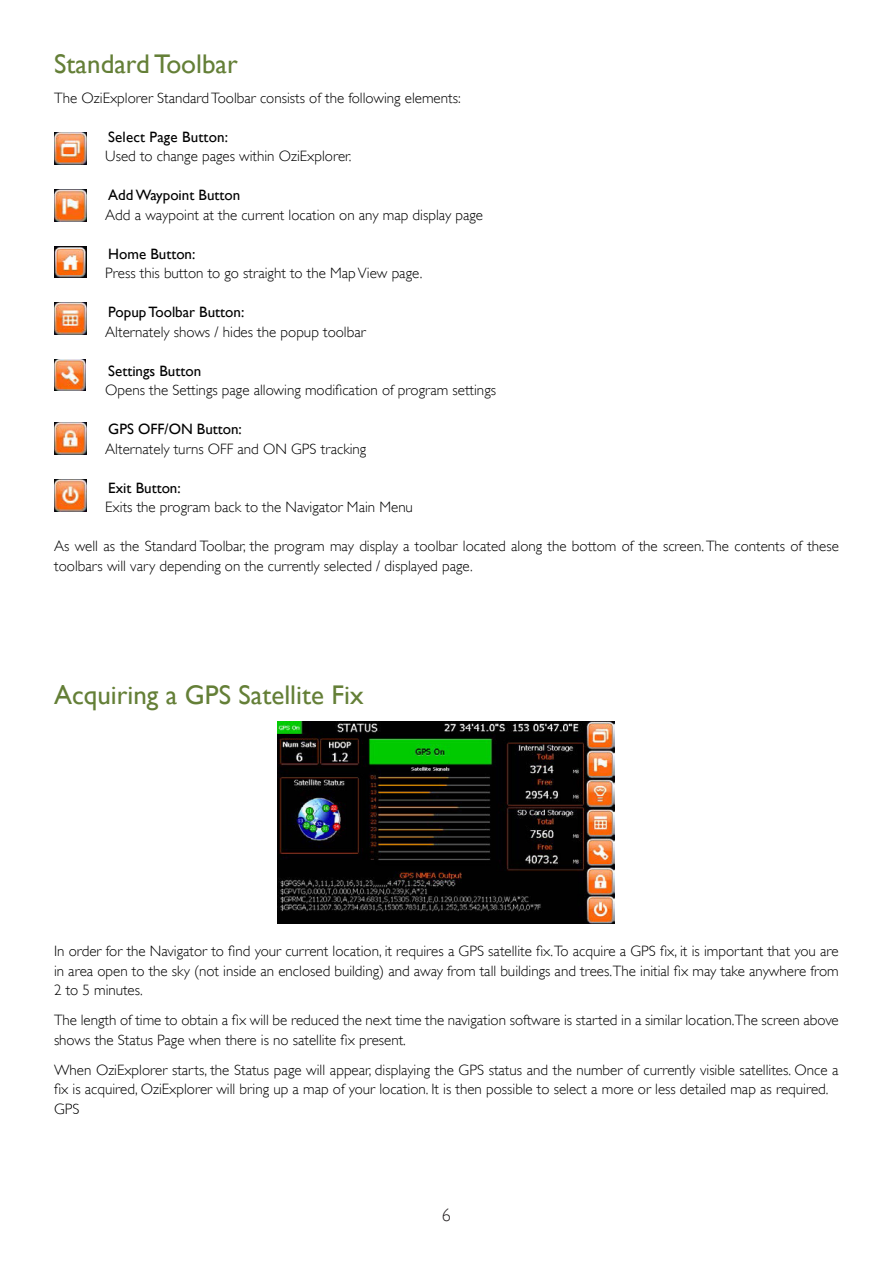
<style>
.page{position:relative;width:893px;height:1263px;background:#fff}
.page>*{position:absolute;margin:0;border:0;box-sizing:border-box;transform-origin:0 0}
.t1{font:27px "Gill Sans";color:#647f37}
.t2{font:300 18px "Gill Sans";color:#231f20}
.t3{font:300 15px/19.5px "Gill Sans";color:#000}
.t4{font:15px "Gill Sans";color:#000}
</style>
<div class="page">
<img style="left:54px;top:302px;width:32px;height:32px">
<img style="left:54px;top:359px;width:32px;height:31px">
<img style="left:54px;top:422px;width:32px;height:32px">
<img style="left:54px;top:479px;width:32px;height:32px">
<img style="left:54px;top:133px;width:32px;height:32px">
<img style="left:54px;top:189px;width:32px;height:32px">
<img style="left:54px;top:246px;width:32px;height:32px">
<img style="left:278px;top:721px;width:337px;height:203px">
<p class="t1" style="left:54px;top:48px;width:185px">Standard Toolbar</p>
<p class="t3" style="left:54px;top:88px;width:408px">The OziExplorer Standard Toolbar consists of the following elements:</p>
<p class="t4" style="left:108px;top:128px;width:121px">Select Page Button:</p>
<p class="t3" style="left:105px;top:146px;width:248px">Used to change pages within OziExplorer.</p>
<p class="t4" style="left:108px;top:186px;width:133px">Add Waypoint Button</p>
<p class="t3" style="left:105px;top:205px;width:379px">Add a waypoint at the current location on any map display page</p>
<p class="t4" style="left:108px;top:245px;width:89px">Home Button:</p>
<p class="t3" style="left:105px;top:263px;width:319px">Press this button to go straight to the Map View page.</p>
<p class="t4" style="left:108px;top:303px;width:138px">Popup Toolbar Button:</p>
<p class="t3" style="left:105px;top:322px;width:262px">Alternately shows / hides the popup toolbar</p>
<p class="t4" style="left:108px;top:362px;width:94px">Settings Button</p>
<p class="t3" style="left:105px;top:380px;width:392px">Opens the Settings page allowing modification of program settings</p>
<p class="t4" style="left:108px;top:420px;width:135px">GPS OFF/ON Button:</p>
<p class="t3" style="left:105px;top:439px;width:263px">Alternately turns OFF and ON GPS tracking</p>
<p class="t4" style="left:108px;top:479px;width:74px">Exit Button:</p>
<p class="t3" style="left:105px;top:497px;width:309px">Exits the program back to the Navigator Main Menu</p>
<p class="t3" style="left:54px;top:536px;width:786px">As well as the Standard Toolbar, the program may display a toolbar located along the bottom of the screen. The contents of these toolbars will vary depending on the currently selected / displayed page.</p>
<p class="t1" style="left:54px;top:679px;width:311px">Acquiring a GPS Satellite Fix</p>
<p class="t3" style="left:54px;top:941px;width:786px;text-align:justify">In order for the Navigator to find your current location, it requires a GPS satellite fix. To acquire a GPS fix, it is important that you are in area open to the sky (not inside an enclosed building) and away from tall buildings and trees.The initial fix may take anywhere from 2 to 5 minutes.</p>
<p class="t3" style="left:54px;top:1010px;width:786px">The length of time to obtain a fix will be reduced the next time the navigation software is started in a similar location.The screen above shows the Status Page when there is no satellite fix present.</p>
<p class="t3" style="left:54px;top:1060px;width:786px">When OziExplorer starts, the Status page will appear, displaying the GPS status and the number of currently visible satellites. Once a fix is acquired, OziExplorer will bring up a map of your location. It is then possible to select a more or less detailed map as required.</p>
<p class="t3" style="left:54px;top:1099px;width:27px">GPS</p>
<p class="t2" style="left:442px;top:1205px;width:10px">6</p>
</div>
